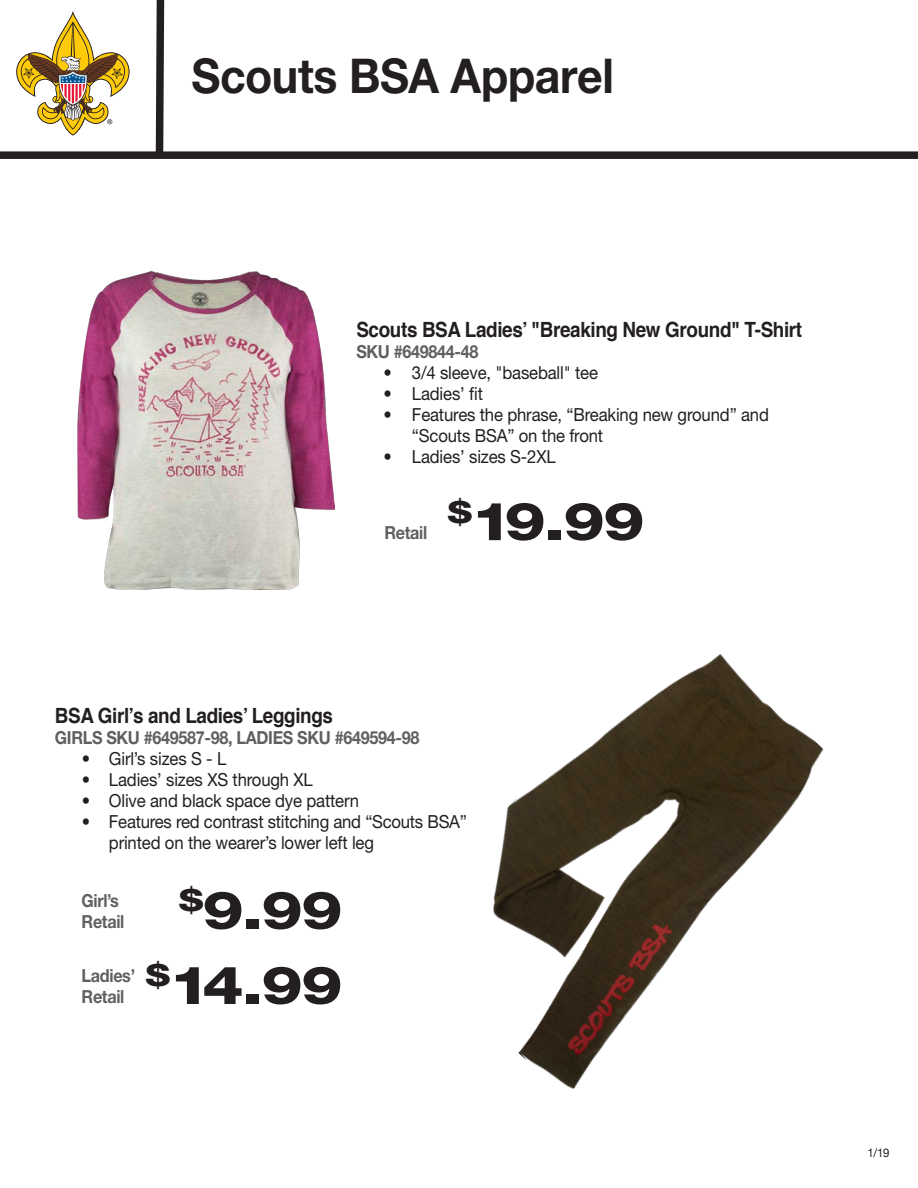
<style>
.page{position:relative;width:918px;height:1188px;background:#fff}
.page>*{position:absolute;margin:0;border:0;box-sizing:border-box;transform-origin:0 0}
.t1{font:800 52.65px "Helvetica Neue LT Std";letter-spacing:-.025em;color:#231f20;scale:1.25 1}
.t2{font:700 48px "Helvetica Neue LT Std";letter-spacing:-.01em;color:#231f20;scale:.93 1}
.t3{font:700 21px "Helvetica";letter-spacing:-.02em;color:#231f20;scale:.9 1}
.t4{font:18px/21px "Helvetica Neue LT Std";letter-spacing:-.01em;color:#231f20;scale:.93 1}
.t5{font:700 18px "Helvetica Neue LT Std";letter-spacing:-.02em;color:#606063;scale:.9 1}
.t6{font:12px "Helvetica Neue";color:#231f20;scale:.95 1}
</style>
<div class="page">
<svg style="left:155px;top:0;width:10px;height:151px"></svg>
<div style="left:0;top:151px;width:918px;height:8px;background:#231f20"></div>
<svg style="left:16px;top:11px;width:114px;height:125px"></svg>
<img style="left:78px;top:271px;width:256px;height:318px">
<img style="left:493px;top:654px;width:331px;height:435px">
<p class="t2" style="left:192px;top:47px;width:456px">Scouts BSA Apparel</p>
<p class="t3" style="left:356px;top:313px;width:497px">Scouts BSA Ladies’ "Breaking New Ground" T-Shirt</p>
<p class="t5" style="left:356px;top:340px;width:137px">SKU #649844-48</p>
<p class="t4" style="left:383px;top:362px;width:232px">• 3/4 sleeve, "baseball" tee</p>
<p class="t4" style="left:383px;top:383px;width:109px">• Ladies’ fit</p>
<p class="t4" style="left:412px;top:404px;width:386px;text-indent:-28px">• Features the phrase, “Breaking new ground” and “Scouts BSA” on the front</p>
<p class="t4" style="left:383px;top:446px;width:187px">• Ladies’ sizes S-2XL</p>
<p class="t5" style="left:384px;top:521px;width:49px">Retail</p>
<p class="t1" style="left:448px;top:490px;width:159px"><sup>$</sup>19.99</p>
<p class="t3" style="left:55px;top:699px;width:311px">BSA Girl’s and Ladies’ Leggings</p>
<p class="t5" style="left:55px;top:726px;width:407px">GIRLS SKU #649587-98, LADIES SKU #649594-98</p>
<p class="t4" style="left:82px;top:748px;width:157px">• Girl’s sizes S - L</p>
<p class="t4" style="left:82px;top:769px;width:250px">• Ladies’ sizes XS through XL</p>
<p class="t4" style="left:82px;top:790px;width:300px">• Olive and black space dye pattern</p>
<p class="t4" style="left:109px;top:811px;width:387px;text-indent:-27px">• Features red contrast stitching and “Scouts BSA” printed on the wearer’s lower left leg</p>
<p class="t5" style="left:82px;top:889px;width:43px">Girl’s</p>
<p class="t5" style="left:82px;top:910px;width:49px">Retail</p>
<p class="t5" style="left:82px;top:964px;width:61px">Ladies’</p>
<p class="t5" style="left:82px;top:985px;width:49px">Retail</p>
<p class="t1" style="left:179px;top:879px;width:132px"><sup>$</sup>9.99</p>
<p class="t1" style="left:146px;top:954px;width:159px"><sup>$</sup>14.99</p>
<p class="t6" style="left:868px;top:1144px;width:25px">1/19</p>
</div>
